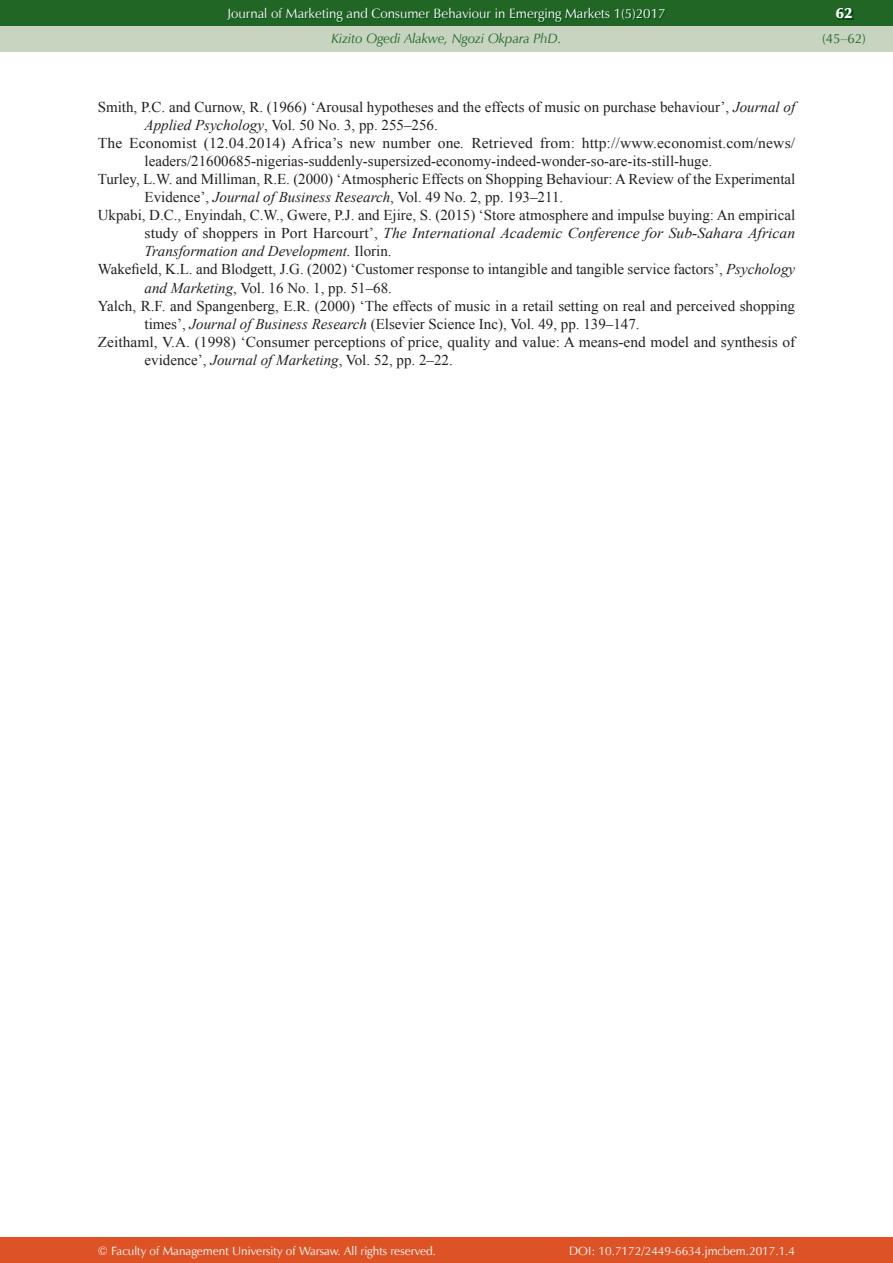
<style>
.page{position:relative;width:893px;height:1263px;background:#fff}
.page>*{position:absolute;margin:0;border:0;box-sizing:border-box;transform-origin:0 0}
.t1{font:15px "Times New Roman";color:#231f20}
.t2{font:15px "Times New Roman";color:#231f20;scale:1.04 1}
.t3{font:italic 15px "Times New Roman";letter-spacing:.005em;color:#231f20;scale:1.04 1}
.t4{font:italic 15px "Times New Roman";letter-spacing:.005em;color:#231f20}
.t5{font:15px "Zapf Humnst Ult EU";color:#fff}
.t6{font:13.5px "Zapf Humnst EU";color:#fff}
.t7{font:italic 13.5px "Zapf Humnst EU";color:#226625}
.t8{font:13.5px "Zapf Humnst EU";color:#226625}
.t9{font:12px "Zapf Humnst EU";color:#fff}
.s1{font-style:italic}
.s2{font-style:normal}
</style>
<div class="page">
<div style="left:0;top:0;width:893px;height:51px;background:#c6d4c0"></div>
<div style="left:0;top:1237px;width:893px;height:26px;background:#dd5326"></div>
<div style="left:0;top:0;width:893px;height:26px;background:#226625"></div>
<img style="left:228px;top:9px;width:438px;height:14px">
<img style="left:837px;top:10px;width:16px;height:10px">
<p class="t6" style="left:227px;top:5px;width:440px">Journal of Marketing and Consumer Behaviour in Emerging Markets 1(5)2017</p>
<p class="t7" style="left:332px;top:30px;width:231px">Kizito Ogedi Alakwe, Ngozi Okpara PhD.</p>
<p class="t1" style="left:98px;top:99px;width:699px">Smith, P.C. and Curnow, R. (1966) ‘Arousal hypotheses and the effects of music on purchase behaviour’, <span class="s1">Journal of</span></p>
<p class="t1" style="left:145px;top:117px;width:295px"><span class="s1">Applied Psychology</span>, Vol. 50 No. 3, pp. 255–256.</p>
<p class="t2" style="left:98px;top:135px;width:672px">The Economist (12.04.2014) Africa’s new number one<span class="s1">.</span> Retrieved from: http://www.economist.com/news/</p>
<p class="t1" style="left:145px;top:153px;width:569px">leaders/21600685-nigerias-suddenly-supersized-economy-indeed-wonder-so-are-its-still-huge.</p>
<p class="t1" style="left:98px;top:171px;width:699px">Turley, L.W. and Milliman, R.E. (2000) ‘Atmospheric Effects on Shopping Behaviour: A Review of the Experimental</p>
<p class="t1" style="left:145px;top:189px;width:420px">Evidence’, <span class="s1">Journal of Business Research</span>, Vol. 49 No. 2, pp. 193–211.</p>
<p class="t1" style="left:98px;top:207px;width:699px">Ukpabi, D.C., Enyindah, C.W., Gwere, P.J. and Ejire, S. (2015) ‘Store atmosphere and impulse buying: An empirical</p>
<p class="t3" style="left:145px;top:225px;width:627px"><span class="s2">study of shoppers in Port Harcourt’,</span> The International Academic Conference for Sub-Sahara African</p>
<p class="t4" style="left:145px;top:243px;width:249px">Transformation and Development. <span class="s2">Ilorin.</span></p>
<p class="t1" style="left:98px;top:261px;width:699px">Wakefield, K.L. and Blodgett, J.G. (2002) ‘Customer response to intangible and tangible service factors’, <span class="s1">Psychology</span></p>
<p class="t1" style="left:145px;top:279px;width:249px"><span class="s1">and Marketing</span>, Vol. 16 No. 1, pp. 51–68.</p>
<p class="t1" style="left:98px;top:297px;width:699px">Yalch, R.F. and Spangenberg, E.R. (2000) ‘The effects of music in a retail setting on real and perceived shopping</p>
<p class="t1" style="left:145px;top:315px;width:497px">times’, <span class="s1">Journal of Business Research</span> (Elsevier Science Inc), Vol. 49, pp. 139–147.</p>
<p class="t1" style="left:98px;top:333px;width:699px">Zeithaml, V.A. (1998) ‘Consumer perceptions of price, quality and value: A means-end model and synthesis of</p>
<p class="t1" style="left:145px;top:351px;width:310px">evidence’, <span class="s1">Journal of Marketing</span>, Vol. 52, pp. 2–22.</p>
<p class="t5" style="left:836px;top:4px;width:18px">62</p>
<p class="t8" style="left:822px;top:30px;width:45px">(45–62)</p>
<p class="t9" style="left:98px;top:1243px;width:340px">© Faculty of Management University of Warsaw. All rights reserved.</p>
<p class="t9" style="left:569px;top:1243px;width:227px">DOI: 10.7172/2449-6634.jmcbem.2017.1.4</p>
</div>
